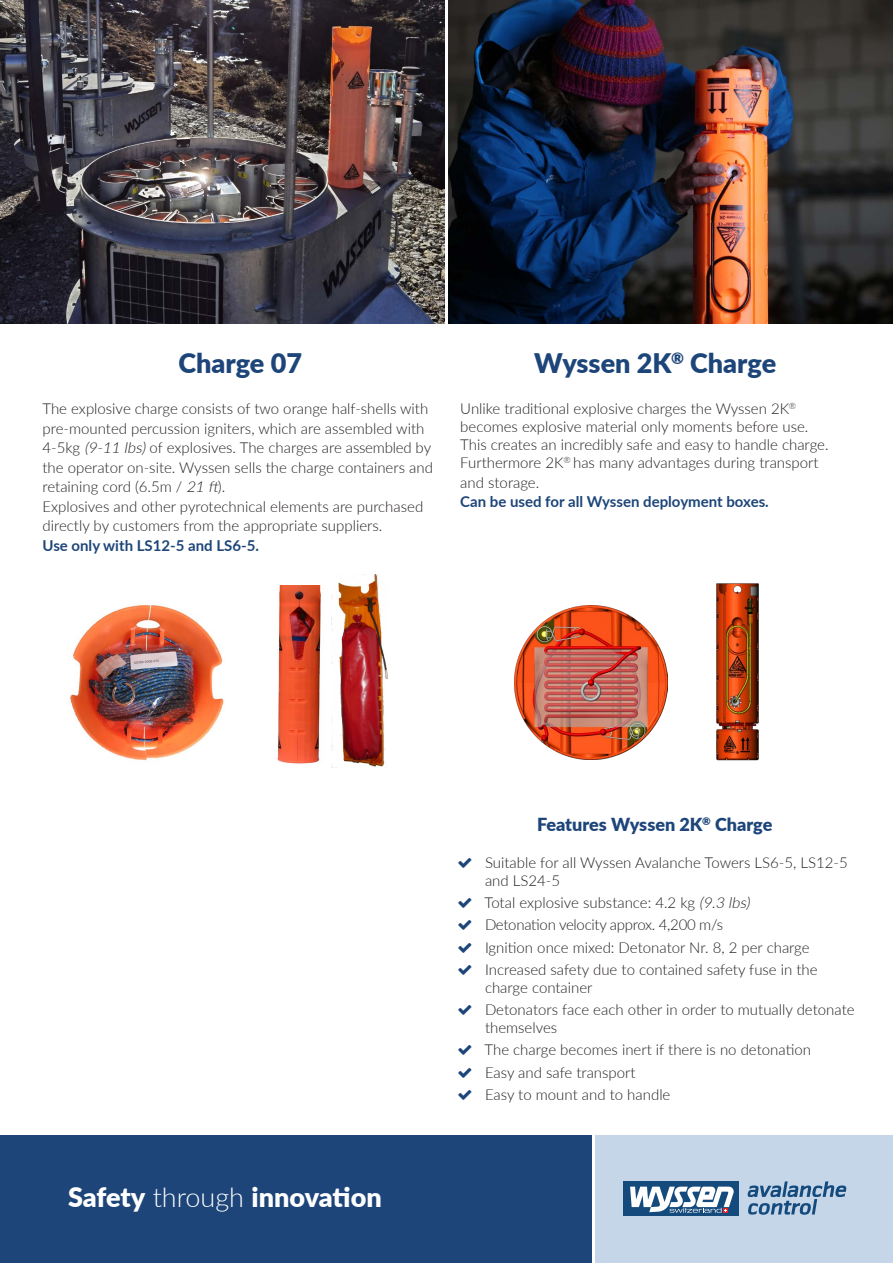
<style>
.page{position:relative;width:893px;height:1263px;background:#fff}
.page>*{position:absolute;margin:0;border:0;box-sizing:border-box;transform-origin:0 0}
.t1{font:900 27px "Lato";color:#1d4579}
.t2{font:900 27px "Lato";letter-spacing:-.005em;color:#fff}
.t3{font:900 18px "Lato";color:#1d4579}
.t4{font:300 15px/22.2px "Lato";color:#231f20}
.t5{font:700 15px "Lato";color:#1d4579}
.s1{font-style:italic}
.s2{font-weight:300}
</style>
<div class="page">
<div style="left:0;top:1135px;width:591px;height:128px;background:#1d4579"></div>
<div style="left:595px;top:1135px;width:298px;height:128px;background:#c5d6e9"></div>
<div style="left:623px;top:1181px;width:116px;height:35px;background:#144a7c"></div>
<svg style="left:748px;top:1181px;width:98px;height:34px"></svg>
<svg style="left:630px;top:1186px;width:104px;height:27px"></svg>
<img style="left:70px;top:604px;width:154px;height:157px">
<img style="left:277px;top:585px;width:44px;height:179px">
<img style="left:331px;top:574px;width:56px;height:194px">
<img style="left:0;top:0;width:444px;height:323px">
<img style="left:449px;top:0;width:444px;height:323px">
<img style="left:514px;top:606px;width:154px;height:153px">
<img style="left:716px;top:583px;width:43px;height:178px">
<h1 class="t1" style="left:178px;top:342px;width:125px">Charge 07</h1>
<p class="t4" style="left:43px;top:398px;width:392px;line-height:19.5px">The explosive charge consists of two orange half-shells with pre-mounted percussion igniters, which are assembled with 4-5kg <span class="s1">(9-11 lbs)</span>of explosives. The charges are assembled by the operator on-site. Wyssen sells the charge containers and retaining cord (6.5m / <span class="s1">21 ft</span>).<br>Explosives and other pyrotechnical elements are purchased directly by customers from the appropriate suppliers.</p>
<p class="t5" style="left:43px;top:534px;width:218px">Use only with LS12-5 and LS6-5.</p>
<h1 class="t1" style="left:534px;top:342px;width:244px">Wyssen 2K<sup>®</sup> Charge</h1>
<p class="t4" style="left:460px;top:399px;width:370px;line-height:18px">Unlike traditional explosive charges the Wyssen 2K<sup>® </sup>becomes explosive material only moments before use.<br>This creates an incredibly safe and easy to handle charge.<br>Furthermore 2K<sup>®</sup> has many advantages during transport</p>
<p class="t4" style="left:460px;top:470px;width:80px">and storage.</p>
<p class="t5" style="left:460px;top:490px;width:310px">Can be used for all Wyssen deployment boxes.</p>
<h1 class="t2" style="left:68px;top:1177px;width:315px">Safety <span class="s2">through</span> innovation</h1>
<p class="t3" style="left:537px;top:811px;width:237px">Features Wyssen 2K<sup>®</sup> Charge</p>
<p class="t4" style="left:485px;top:853px;width:364px;line-height:18px">Suitable for all Wyssen Avalanche Towers LS6-5, LS12-5 and LS24-5</p>
<p class="t4" style="left:485px;top:891px;width:335px">Total explosive substance: 4.2 kg <span class="s1">(9.3 lbs)<br></span>Detonation velocity approx. 4,200 m/s<br>Ignition once mixed: Detonator Nr. 8, 2 per charge Increased safety due to contained safety fuse in the</p>
<p class="t4" style="left:485px;top:976px;width:371px">charge container<br>Detonators face each other in order to mutually detonate</p>
<p class="t4" style="left:485px;top:1016px;width:328px">themselves<br>The charge becomes inert if there is no detonation<br>Easy and safe transport<br>Easy to mount and to handle</p>
</div>
